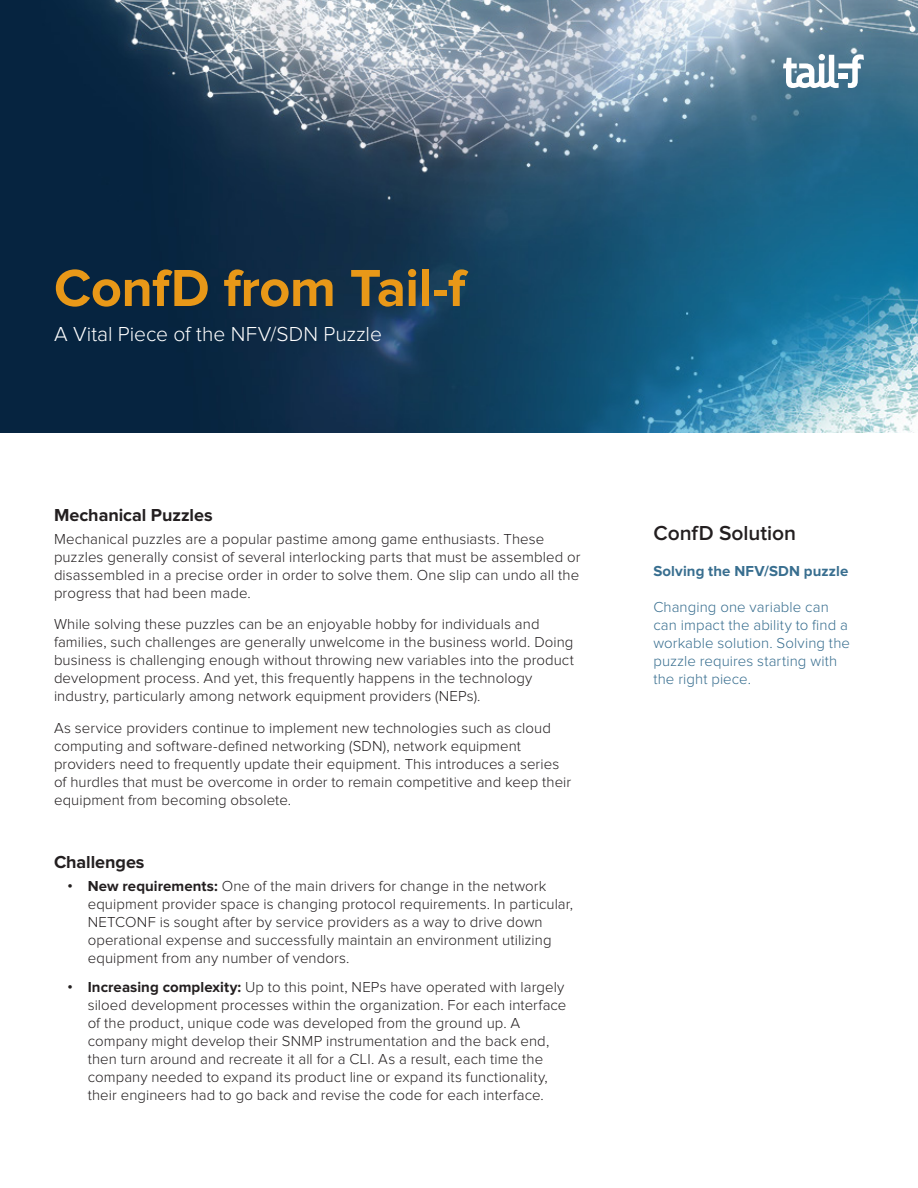
<style>
.page{position:relative;width:918px;height:1188px;background:#fff}
.page>*{position:absolute;margin:0;border:0;box-sizing:border-box;transform-origin:0 0}
.DS_-_Datasheet_title{font:700 54px "Proxima Nova";letter-spacing:-.01em;color:#e89818}
.DS_-_Datasheet_abstr{font:300 21px "Proxima Nova";letter-spacing:-.005em;color:#fff}
.t1{font:600 21px "Proxima Nova";color:#231f20}
.DS_-_Sub_head{font:700 18px "Proxima Nova";letter-spacing:-.005em;color:#231f20}
.DS_-_Copy_last_parag{font:300 15px/18px "Proxima Nova";letter-spacing:.005em;color:#231f20}
.DS_-_Sub_head-2{font:300 15px/18px "Proxima Nova";letter-spacing:.005em;color:#231f20}
.t2{font:300 15px/18px "Proxima Nova";letter-spacing:.005em;color:#386e8f}
.t3{font:700 15px "Proxima Nova";letter-spacing:.01em;color:#386e8f}
.s1{font-weight:700}
</style>
<div class="page">
<img style="left:0;top:0;width:918px;height:432px">
<svg style="left:783px;top:54px;width:81px;height:34px"></svg>
<p class="DS_-_Datasheet_title" style="left:54px;top:257px;width:413px">ConfD from Tail-f</p>
<p class="DS_-_Datasheet_abstr" style="left:54px;top:322px;width:329px">A Vital Piece of the NFV/SDN Puzzle</p>
<p class="DS_-_Sub_head" style="left:54px;top:504px;width:160px">Mechanical Puzzles</p>
<p class="DS_-_Sub_head-2" style="left:54px;top:530px;width:528px">Mechanical puzzles are a popular pastime among game enthusiasts. These puzzles generally consist of several interlocking parts that must be assembled or disassembled in a precise order in order to solve them. One slip can undo all the progress that had been made.</p>
<p class="DS_-_Copy_last_parag" style="left:54px;top:616px;width:521px">While solving these puzzles can be an enjoyable hobby for individuals and families, such challenges are generally unwelcome in the business world. Doing business is challenging enough without throwing new variables into the product development process. And yet, this frequently happens in the technology industry, particularly among network equipment providers (NEPs).</p>
<p class="DS_-_Copy_last_parag" style="left:54px;top:719px;width:519px">As service providers continue to implement new technologies such as cloud computing and software-defined networking (SDN), network equipment providers need to frequently update their equipment. This introduces a series of hurdles that must be overcome in order to remain competitive and keep their equipment from becoming obsolete.</p>
<p class="DS_-_Sub_head" style="left:54px;top:852px;width:92px">Challenges</p>
<p class="DS_-_Copy_last_parag" style="left:88px;top:878px;width:487px;text-indent:-20px"><span class="s1">• New requirements:</span> One of the main drivers for change in the network equipment provider space is changing protocol requirements. In particular, NETCONF is sought after by service providers as a way to drive down operational expense and successfully maintain an environment utilizing equipment from any number of vendors.</p>
<p class="DS_-_Copy_last_parag" style="left:88px;top:979px;width:480px;text-indent:-20px"><span class="s1">• Increasing complexity:</span> Up to this point, NEPs have operated with largely siloed development processes within the organization. For each interface of the product, unique code was developed from the ground up. A company might develop their SNMP instrumentation and the back end, then turn around and recreate it all for a CLI. As a result, each time the company needed to expand its product line or expand its functionality, their engineers had to go back and revise the code for each interface.</p>
<p class="t1" style="left:653px;top:521px;width:144px">ConfD Solution</p>
<p class="t3" style="left:653px;top:562px;width:196px">Solving the NFV/SDN puzzle</p>
<p class="t2" style="left:653px;top:598px;width:198px">Changing one variable can can impact the ability to find a workable solution. Solving the puzzle requires starting with the right piece.</p>
</div>
